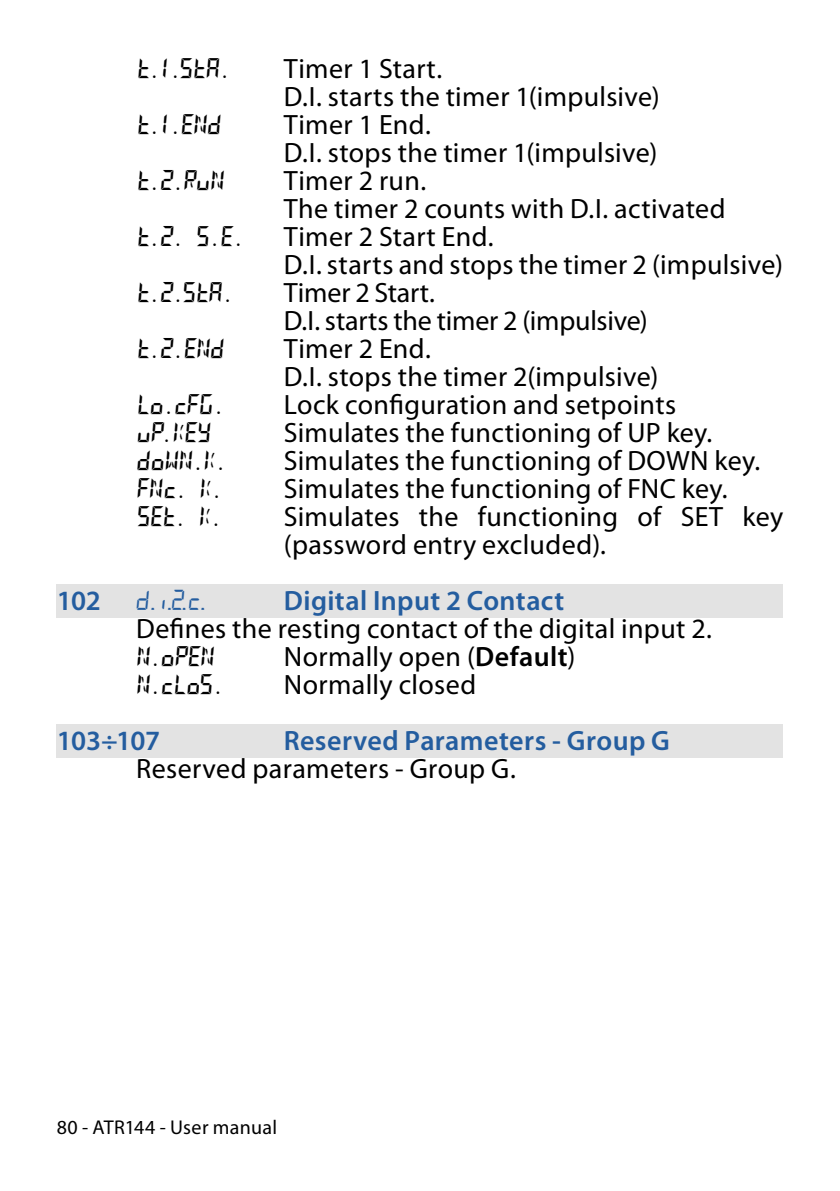
<style>
.page{position:relative;width:840px;height:1191px;background:#fff}
.page>*{position:absolute;margin:0;border:0;box-sizing:border-box;transform-origin:0 0}
.TESTO_Parametri-v2{font:28px/28px "Myriad Pro";letter-spacing:.01em;color:#000}
.TESTO_Parametri-v2-2{font:28px "Pixsys 11 Segs";letter-spacing:-.075em;color:#000}
.TESTO-Spiega{font:28px "Myriad Pro";letter-spacing:.015em;color:#000}
.TESTO_FilettoSopra_PARAMETRI-v2{font:600 28px "Myriad Pro";letter-spacing:.015em;color:#245d9f}
.TESTO_Parametri-v2-3{font:28px "Myriad Pro";letter-spacing:-.01em;color:#000}
.TESTO_FilettoSopra_PARAMETRI-v2-2{font:28px "Pix 7 Segs";color:#245d9f;scale:.95 1}
.t1{font:20px "Myriad Pro";letter-spacing:.015em;color:#000}
.s1{font-weight:600}
</style>
<div class="page">
<div style="left:57px;top:583px;width:725px;height:34px;background:#e3e3e3"></div>
<div style="left:57px;top:723px;width:725px;height:34px;background:#e3e3e3"></div>
<p class="TESTO_Parametri-v2-2" style="left:136px;top:52px;width:98px">T.1.STA.</p>
<p class="TESTO_Parametri-v2" style="left:283px;top:55px;width:160px">Timer 1 Start.</p>
<p class="TESTO_Parametri-v2" style="left:283px;top:83px;width:377px">D.I. starts the timer 1(impulsive)</p>
<p class="TESTO_Parametri-v2-2" style="left:136px;top:108px;width:87px">T.1.END</p>
<p class="TESTO_Parametri-v2" style="left:283px;top:111px;width:149px">Timer 1 End.</p>
<p class="TESTO_Parametri-v2" style="left:283px;top:139px;width:375px">D.I. stops the timer 1(impulsive)</p>
<p class="TESTO_Parametri-v2-2" style="left:136px;top:164px;width:90px">T.2.RUN</p>
<p class="TESTO_Parametri-v2" style="left:283px;top:167px;width:144px">Timer 2 run.</p>
<p class="TESTO_Parametri-v2" style="left:283px;top:195px;width:443px">The timer 2 counts with D.I. activated</p>
<p class="TESTO_Parametri-v2-2" style="left:136px;top:220px;width:111px">T.2. S.E.</p>
<p class="TESTO_Parametri-v2" style="left:283px;top:223px;width:211px">Timer 2 Start End.</p>
<p class="TESTO_Parametri-v2" style="left:283px;top:251px;width:500px">D.I. starts and stops the timer 2 (impulsive)</p>
<p class="TESTO_Parametri-v2-2" style="left:136px;top:276px;width:100px">T.2.STA.</p>
<p class="TESTO_Parametri-v2" style="left:283px;top:279px;width:152px">Timer 2 Start.</p>
<p class="TESTO_Parametri-v2-3" style="left:283px;top:305px;width:365px">D.I. starts the timer 2 (impulsive)</p>
<p class="TESTO_Parametri-v2-2" style="left:136px;top:332px;width:90px">T.2.END</p>
<p class="TESTO_Parametri-v2" style="left:283px;top:335px;width:149px">Timer 2 End.</p>
<p class="TESTO_Parametri-v2" style="left:283px;top:363px;width:376px">D.I. stops the timer 2(impulsive)</p>
<p class="TESTO_Parametri-v2-2" style="left:136px;top:388px;width:92px">LO.CFG.</p>
<p class="TESTO_Parametri-v2" style="left:283px;top:391px;width:394px">Lock configuration and setpoints</p>
<p class="TESTO_Parametri-v2-2" style="left:136px;top:416px;width:77px">UP.KEY</p>
<p class="TESTO_Parametri-v2" style="left:283px;top:419px;width:430px">Simulates the functioning of UP key.</p>
<p class="TESTO_Parametri-v2-2" style="left:136px;top:444px;width:93px">DOWN.K.</p>
<p class="TESTO_Parametri-v2" style="left:283px;top:447px;width:477px">Simulates the functioning of DOWN key.</p>
<p class="TESTO_Parametri-v2-2" style="left:136px;top:472px;width:90px">FNC. K.</p>
<p class="TESTO_Parametri-v2" style="left:283px;top:475px;width:445px">Simulates the functioning of FNC key.</p>
<p class="TESTO_Parametri-v2-2" style="left:136px;top:500px;width:89px">SET. K.</p>
<p class="TESTO_Parametri-v2" style="left:283px;top:503px;width:500px">Simulates the functioning of SET key (password entry excluded).</p>
<p class="TESTO_FilettoSopra_PARAMETRI-v2" style="left:57px;top:585px;width:46px">102</p>
<p class="TESTO_FilettoSopra_PARAMETRI-v2-2" style="left:136px;top:584px;width:75px">d.i.2.c.</p>
<p class="TESTO_FilettoSopra_PARAMETRI-v2" style="left:283px;top:585px;width:282px">Digital Input 2 Contact</p>
<p class="TESTO-Spiega" style="left:136px;top:613px;width:577px">Defines the resting contact of the digital input 2.</p>
<p class="TESTO_Parametri-v2-2" style="left:136px;top:640px;width:81px">N.OPEN</p>
<p class="TESTO_Parametri-v2" style="left:283px;top:643px;width:293px">Normally open (<span class="s1">Default</span>)</p>
<p class="TESTO_Parametri-v2-2" style="left:136px;top:668px;width:91px">N.CLOS.</p>
<p class="TESTO_Parametri-v2" style="left:283px;top:671px;width:194px">Normally closed</p>
<p class="TESTO_FilettoSopra_PARAMETRI-v2" style="left:57px;top:725px;width:105px">103÷107</p>
<p class="TESTO_FilettoSopra_PARAMETRI-v2" style="left:283px;top:725px;width:387px">Reserved Parameters - Group G</p>
<p class="TESTO-Spiega" style="left:136px;top:753px;width:381px">Reserved parameters - Group G.</p>
<p class="t1" style="left:57px;top:1116px;width:222px">80 - ATR144 - User manual</p>
</div>
